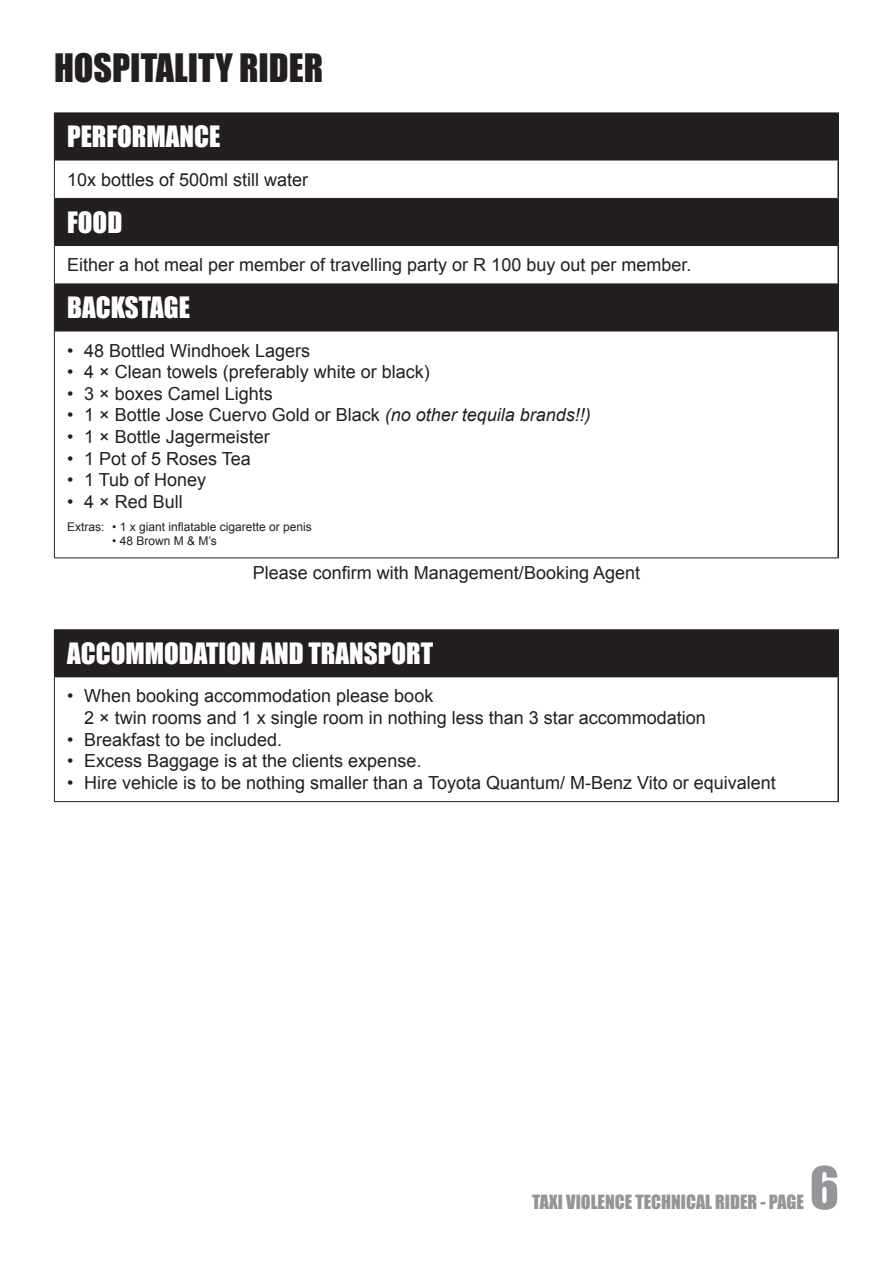
<style>
.page{position:relative;width:893px;height:1263px;background:#fff}
.page>*{position:absolute;margin:0;border:0;box-sizing:border-box;transform-origin:0 0}
.t1{font:54px "Impact";color:#939598}
.t2{font:36px "Impact";color:#231f20}
.t3{font:27px "Impact";color:#fff}
.t4{font:18px/21.6px "Arial";color:#231f20}
.t5{font:18px "Impact";color:#939598}
.t6{font:12px "Arial";color:#231f20}
.s1{font-style:italic}
</style>
<div class="page">
<div style="left:55px;top:114px;width:782px;height:45px;background:#231f20"></div>
<svg style="left:55px;top:197px;width:782px;height:135px;fill:#231f20"></svg>
<hr style="left:837px;top:113px;width:2px;height:46px;background:#231f20">
<hr style="left:55px;top:159px;width:784px;height:2px;background:#231f20">
<hr style="left:837px;top:161px;width:2px;height:37px;background:#231f20">
<hr style="left:837px;top:198px;width:2px;height:47px;background:#231f20">
<hr style="left:55px;top:245px;width:784px;height:1px;background:#231f20">
<hr style="left:837px;top:246px;width:2px;height:38px;background:#231f20">
<hr style="left:837px;top:284px;width:2px;height:46px;background:#231f20">
<hr style="left:55px;top:330px;width:784px;height:1px;background:#231f20">
<hr style="left:837px;top:331px;width:2px;height:226px;background:#231f20">
<hr style="left:54px;top:113px;width:785px;height:1px;background:#231f20">
<hr style="left:54px;top:113px;width:1px;height:47px;background:#231f20">
<hr style="left:54px;top:160px;width:1px;height:38px;background:#231f20">
<hr style="left:54px;top:198px;width:783px;height:1px;background:#231f20">
<hr style="left:54px;top:199px;width:1px;height:46px;background:#231f20">
<hr style="left:54px;top:245px;width:1px;height:38px;background:#231f20">
<hr style="left:54px;top:283px;width:783px;height:1px;background:#231f20">
<hr style="left:54px;top:284px;width:1px;height:47px;background:#231f20">
<hr style="left:54px;top:331px;width:1px;height:226px;background:#231f20">
<hr style="left:54px;top:557px;width:785px;height:1px;background:#231f20">
<div style="left:54px;top:630px;width:784px;height:47px;background:#231f20"></div>
<hr style="left:837px;top:630px;width:2px;height:46px;background:#231f20">
<hr style="left:55px;top:676px;width:784px;height:1px;background:#231f20">
<hr style="left:837px;top:677px;width:2px;height:124px;background:#231f20">
<hr style="left:54px;top:629px;width:785px;height:1px;background:#231f20">
<hr style="left:54px;top:677px;width:1px;height:124px;background:#231f20">
<hr style="left:54px;top:801px;width:785px;height:1px;background:#231f20">
<h2 class="t2" style="left:54px;top:40px;width:271px">HOSPITALITY RIDER</h2>
<h3 class="t3" style="left:67px;top:115px;width:155px">PERFORMANCE</h3>
<p class="t4" style="left:67px;top:169px;width:243px">10x bottles of 500ml still water</p>
<h3 class="t3" style="left:67px;top:201px;width:57px">FOOD</h3>
<p class="t4" style="left:67px;top:254px;width:626px">Either a hot meal per member of travelling party or R 100 buy out per member.</p>
<h3 class="t3" style="left:67px;top:286px;width:124px">BACKSTAGE</h3>
<p class="t4" style="left:67px;top:340px;width:245px">• 48 Bottled Windhoek Lagers</p>
<p class="t4" style="left:67px;top:361px;width:364px">• 4 × Clean towels (preferably white or black)</p>
<p class="t4" style="left:67px;top:383px;width:207px">• 3 × boxes Camel Lights</p>
<p class="t4" style="left:67px;top:404px;width:525px">• 1 × Bottle Jose Cuervo Gold or Black <span class="s1">(no other tequila brands!!)</span></p>
<p class="t4" style="left:67px;top:426px;width:204px">• 1 × Bottle Jagermeister</p>
<p class="t4" style="left:67px;top:448px;width:185px">• 1 Pot of 5 Roses Tea</p>
<p class="t4" style="left:67px;top:469px;width:141px">• 1 Tub of Honey</p>
<p class="t4" style="left:67px;top:491px;width:117px">• 4 × Red Bull</p>
<p class="t6" style="left:67px;top:519px;width:246px">Extras: • 1 x giant inflatable cigarette or penis</p>
<p class="t6" style="left:112px;top:533px;width:106px">• 48 Brown M &amp; M’s</p>
<p class="t4" style="left:253px;top:562px;width:389px">Please confirm with Management/Booking Agent</p>
<h3 class="t3" style="left:67px;top:632px;width:367px">ACCOMMODATION AND TRANSPORT</h3>
<p class="t4" style="left:84px;top:685px;width:623px;text-indent:-17px">• When booking accommodation please book<br>2 × twin rooms and 1 x single room in nothing less than 3 star accommodation</p>
<p class="t4" style="left:67px;top:729px;width:217px">• Breakfast to be included.</p>
<p class="t4" style="left:67px;top:750px;width:356px">• Excess Baggage is at the clients expense.</p>
<p class="t4" style="left:67px;top:772px;width:710px">• Hire vehicle is to be nothing smaller than a Toyota Quantum/ M-Benz Vito or equivalent</p>
<h1 class="t1" style="left:810px;top:1146px;width:31px">6</h1>
<p class="t5" style="left:532px;top:1188px;width:273px">TAXI VIOLENCE TECHNICAL RIDER - PAGE</p>
</div>
